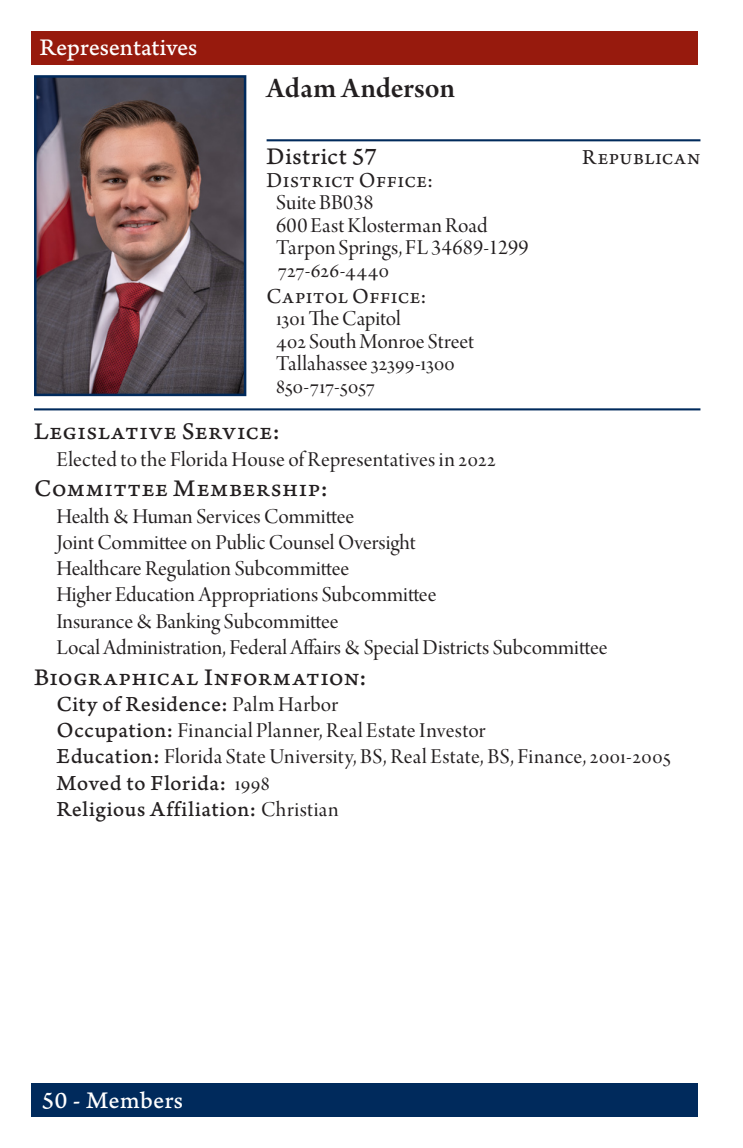
<style>
.page{position:relative;width:743px;height:1148px;background:#fff}
.page>*{position:absolute;margin:0;border:0;box-sizing:border-box;transform-origin:0 0}
.t1{font:30px "Arno Pro Smbd Subhead";color:#231f20}
.t2{font:25px "Arno Pro Caption";letter-spacing:.02em;color:#231f20}
.t3{font:25px "Arno Pro Caption";letter-spacing:-.005em;color:#fff}
.t4{font:22.5px/22.5px "Arno Pro Display";letter-spacing:.005em;color:#231f20}
.t5{font:22.5px "Arno Pro Caption";letter-spacing:.04em;color:#231f20}
.t6{font:22.5px "Arno Pro Display";letter-spacing:.025em;color:#231f20}
.t7{font:22.5px "Arno Pro";letter-spacing:.025em;color:#231f20}
.s1{font-family:"Arno Pro Display"}
.s2{font-family:"Arno Pro Caption"}
</style>
<div class="page">
<div style="left:32px;top:32px;width:666px;height:33px;background:#971a0d"></div>
<div style="left:32px;top:1082px;width:666px;height:34px;background:#002a5c"></div>
<hr style="left:266px;top:139px;width:434px;height:2px;background:#002a5c">
<hr style="left:34px;top:408px;width:666px;height:2px;background:#002a5c">
<img style="left:37px;top:78px;width:206px;height:315px">
<div style="left:34px;top:75px;width:212px;height:321px;border:2px solid #002a5c"></div>
<p class="t3" style="left:40px;top:33px;width:159px">Representatives</p>
<p class="t1" style="left:266px;top:71px;width:190px">Adam Anderson</p>
<p class="t2" style="left:266px;top:142px;width:112px">District 57</p>
<p class="t7" style="left:582px;top:145px;width:120px">Republican</p>
<p class="t7" style="left:266px;top:167px;width:168px">District Office:</p>
<p class="t4" style="left:276px;top:193px;width:99px">Suite BB038</p>
<p class="t4" style="left:276px;top:215px;width:213px">600 East Klosterman Road</p>
<p class="t4" style="left:276px;top:238px;width:254px">Tarpon Springs, FL 34689-1299</p>
<p class="t4" style="left:278px;top:260px;width:112px">727-626-4440</p>
<p class="t7" style="left:266px;top:283px;width:161px">Capitol Office:</p>
<p class="t4" style="left:276px;top:308px;width:199px">1301 The Capitol<br>402 South Monroe Street<br>Tallahassee 32399-1300</p>
<p class="t4" style="left:276px;top:376px;width:101px">850-717-5057</p>
<p class="t2" style="left:34px;top:417px;width:247px">Legislative Service:</p>
<p class="t4" style="left:57px;top:449px;width:441px">Elected to the Florida House of Representatives in 2022</p>
<p class="t2" style="left:34px;top:474px;width:295px">Committee Membership:</p>
<p class="t4" style="left:57px;top:506px;width:299px">Health &amp; Human Services Committee</p>
<p class="t4" style="left:57px;top:532px;width:360px">Joint Committee on Public Counsel Oversight</p>
<p class="t4" style="left:57px;top:558px;width:294px">Healthcare Regulation Subcommittee</p>
<p class="t4" style="left:57px;top:585px;width:381px">Higher Education Appropriations Subcommittee</p>
<p class="t4" style="left:57px;top:611px;width:283px">Insurance &amp; Banking Subcommittee</p>
<p class="t4" style="left:57px;top:637px;width:552px">Local Administration, Federal Affairs &amp; Special Districts Subcommittee</p>
<p class="t2" style="left:34px;top:662px;width:334px">Biographical Information:</p>
<p class="t5" style="left:57px;top:690px;width:283px">City of Residence: <span class="s1">Palm Harbor</span></p>
<p class="t6" style="left:57px;top:718px;width:430px"><span class="s2">Occupation:</span> Financial Planner, Real Estate Investor</p>
<p class="t4" style="left:57px;top:747px;width:615px"><span class="s2">Education:</span> Florida State University, BS, Real Estate, BS, Finance, 2001-2005</p>
<p class="t5" style="left:57px;top:769px;width:215px">Moved to Florida: <span class="s1">1998</span></p>
<p class="t5" style="left:57px;top:795px;width:283px">Religious Affiliation: <span class="s1">Christian</span></p>
<p class="t3" style="left:42px;top:1085px;width:143px">50 - Members</p>
</div>
